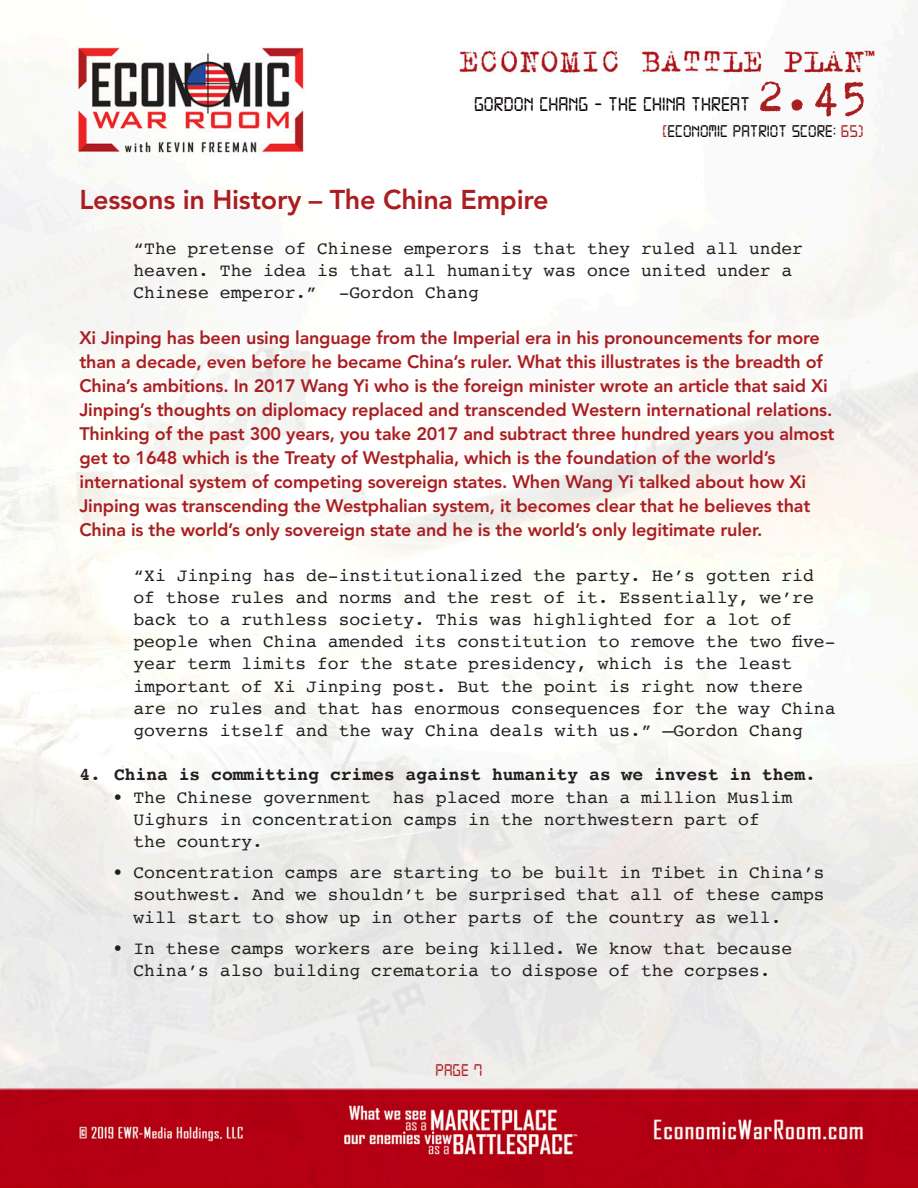
<style>
.page{position:relative;width:918px;height:1188px;background:#fff}
.page>*{position:absolute;margin:0;border:0;box-sizing:border-box;transform-origin:0 0}
.t1{font:51px "Trixie";color:#aa1e21}
.Heading{font:800 27px "Avenir";letter-spacing:-.01em;color:#aa1e21}
.t2{font:21px "Digital 7";color:#080302}
.Main_Body{font:18px/22.2px "Courier";color:#231f20}
.Heading-2{font:800 18px/24px "Avenir";letter-spacing:-.01em;color:#aa1e21}
.Main_Body-2{font:700 18px "Courier";color:#231f20}
.t3{font:18px "Digital 7";color:#080302}
.t4{font:18px "Digital 7";color:#aa1e21}
.s1{color:#aa1e21}
</style>
<div class="page">
<img style="left:0;top:35px;width:918px;height:1153px">
<h1 class="t1" style="left:756px;top:62px;width:114px">2.45</h1>
<p class="t3" style="left:662px;top:123px;width:203px"><span class="s1">[</span>ECONOMIC PATRIOT SCORE: <span class="s1">65)</span></p>
<p class="t2" style="left:474px;top:95px;width:278px">GORDON CHANG - THE CHINA THREAT</p>
<p class="Heading" style="left:80px;top:184px;width:471px">Lessons in History – The China Empire</p>
<p class="Main_Body" style="left:134px;top:236px;width:671px">“The pretense of Chinese emperors is that they ruled all under heaven. The idea is that all humanity was once united under a<br>Chinese emperor.” -Gordon Chang</p>
<p class="Heading-2" style="left:80px;top:326px;width:757px">Xi Jinping has been using language from the Imperial era in his pronouncements for more than a decade, even before he became China’s ruler. What this illustrates is the breadth of China’s ambitions. In 2017 Wang Yi who is the foreign minister wrote an article that said Xi Jinping’s thoughts on diplomacy replaced and transcended Western international relations.<br>Thinking of the past 300 years, you take 2017 and subtract three hundred years you almost get to 1648 which is the Treaty of Westphalia, which is the foundation of the world’s international system of competing sovereign states. When Wang Yi talked about how Xi Jinping was transcending the Westphalian system, it becomes clear that he believes that China is the world’s only sovereign state and he is the world’s only legitimate ruler.</p>
<p class="Main_Body" style="left:134px;top:563px;width:704px">“Xi Jinping has de-institutionalized the party. He’s gotten rid of those rules and norms and the rest of it. Essentially, we’re back to a ruthless society. This was highlighted for a lot of people when China amended its constitution to remove the two five&shy;year term limits for the state presidency, which is the least important of Xi Jinping post. But the point is right now there are no rules and that has enormous consequences for the way China governs itself and the way China deals with us.” –Gordon Chang</p>
<p class="Main_Body-2" style="left:80px;top:760px;width:738px">4. China is committing crimes against humanity as we invest in them.</p>
<p class="Main_Body" style="left:134px;top:785px;width:660px;text-indent:-21px">• The Chinese government has placed more than a million Muslim<br>Uighurs in concentration camps in the northwestern part of the country.</p>
<p class="Main_Body" style="left:134px;top:861px;width:693px;text-align:justify;text-indent:-21px">• Concentration camps are starting to be built in Tibet in China’s southwest. And we shouldn’t be surprised that all of these camps will start to show up in other parts of the country as well.</p>
<p class="Main_Body" style="left:112px;top:937px;width:681px;text-align:center">• In these camps workers are being killed. We know that because<br>China’s also building crematoria to dispose of the corpses.</p>
<p class="t4" style="left:436px;top:1062px;width:48px">PAGE 7</p>
</div>
